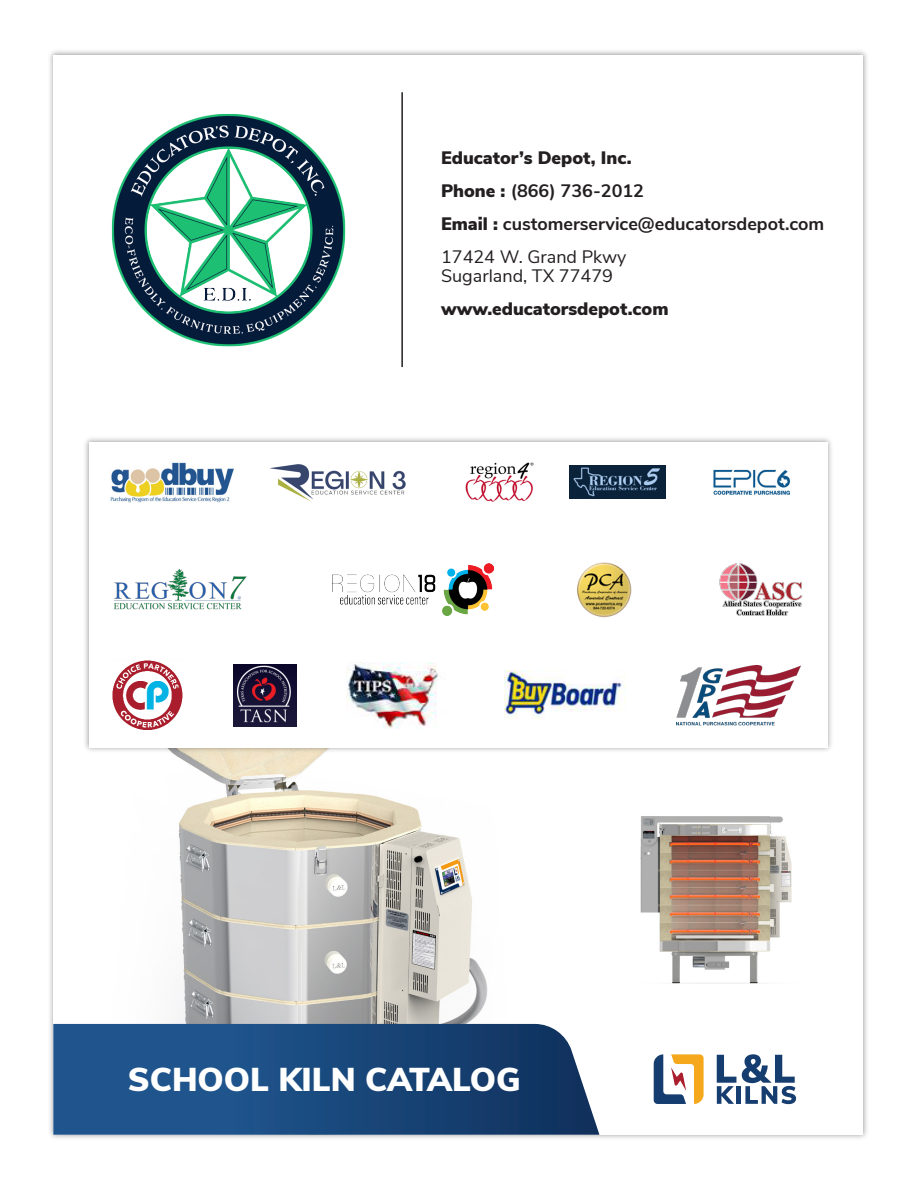
<style>
.page{position:relative;width:918px;height:1188px;background:#fff}
.page>*{position:absolute;margin:0;border:0;box-sizing:border-box;transform-origin:0 0}
.t1{font:900 33px "Nunito Sans";color:#fff}
.t2{font:700 18px/33px "Nunito Sans";color:#231f20}
.t3{font:900 18px/33px "Nunito Sans";color:#231f20}
.s1{font-weight:900}
.s2{font-weight:400}
</style>
<div class="page">
<img style="left:69px;top:756px;width:467px;height:268px">
<img style="left:640px;top:816px;width:152px;height:168px">
<img style="left:85px;top:438px;width:746px;height:318px">
<div style="left:89px;top:442px;width:739px;height:305px;background:#fff"></div>
<svg style="left:53px;top:1024px;width:546px;height:111px;background:#224f81"></svg>
<svg style="left:654px;top:1054px;width:50px;height:50px"></svg>
<svg style="left:717px;top:1055px;width:19px;height:49px"></svg>
<div style="left:736px;top:1086px;width:5px;height:18px;background:#163d6f"></div>
<svg style="left:742px;top:1054px;width:54px;height:50px"></svg>
<img style="left:111px;top:114px;width:235px;height:233px">
<hr style="left:401px;top:92px;width:2px;height:275px;background:#231f20">
<img style="left:505px;top:671px;width:121px;height:49px">
<img style="left:346px;top:662px;width:93px;height:67px">
<img style="left:234px;top:664px;width:62px;height:63px">
<img style="left:676px;top:666px;width:125px;height:59px">
<img style="left:112px;top:661px;width:71px;height:69px">
<img style="left:570px;top:466px;width:96px;height:32px">
<img style="left:110px;top:462px;width:124px;height:41px">
<img style="left:269px;top:464px;width:137px;height:38px">
<img style="left:465px;top:462px;width:69px;height:40px">
<img style="left:713px;top:469px;width:77px;height:26px">
<img style="left:719px;top:563px;width:84px;height:53px">
<img style="left:113px;top:568px;width:134px;height:42px">
<img style="left:332px;top:564px;width:162px;height:52px">
<img style="left:577px;top:562px;width:55px;height:56px">
<p class="t2" style="left:441px;top:140px;width:385px"><span class="s1">Educator’s Depot, Inc.<br>Phone :</span> (866) 736-2012<br><span class="s1">Email :</span> customerservice@educatorsdepot.com<br><span class="s2">17424 W. Grand Pkwy</span></p>
<p class="t3" style="left:441px;top:259px;width:229px"><span class="s2">Sugarland, TX 77479 </span>www.educatorsdepot.com</p>
<p class="t1" style="left:128px;top:1055px;width:394px">SCHOOL KILN CATALOG</p>
</div>
